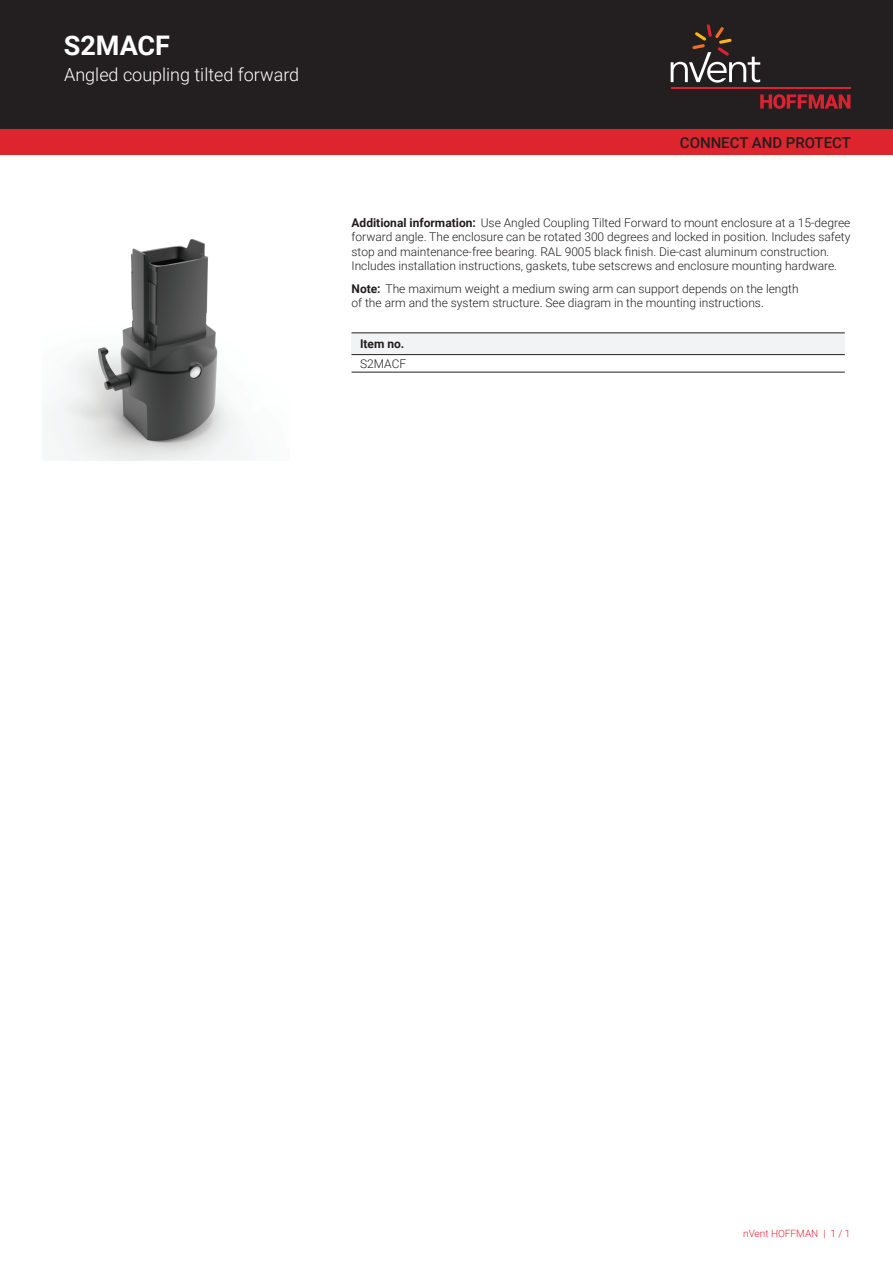
<style>
.page{position:relative;width:893px;height:1263px;background:#fff}
.page>*{position:absolute;margin:0;border:0;box-sizing:border-box;transform-origin:0 0}
.t1{font:700 27px "Roboto";color:#fff}
.t2{font:300 18px "Roboto";color:#fff}
.t3{font:500 15px "Roboto";color:#231f20}
.t4{font:300 12px/14.4px "Roboto";color:#231f20}
.t5{font:700 12px "Roboto";color:#231f20}
.t6{font:300 10.05px "Roboto";color:#de252e}
.s1{font-weight:700}
</style>
<div class="page">
<div style="left:0;top:0;width:893px;height:129px;background:#231f20"></div>
<svg style="left:760px;top:94px;width:90px;height:15px"></svg>
<hr style="left:671px;top:88px;width:179px;height:1px;background:#db2230">
<svg style="left:671px;top:24px;width:89px;height:59px"></svg>
<div style="left:0;top:129px;width:893px;height:26px;background:#de252e"></div>
<div style="left:351px;top:333px;width:494px;height:22px;background:#f2f3f4"></div>
<hr style="left:351px;top:333px;width:494px;height:1px;background:#231f20">
<hr style="left:351px;top:372px;width:494px;height:1px;background:#231f20">
<hr style="left:351px;top:354px;width:494px;height:1px;background:#231f20">
<img style="left:52px;top:239px;width:185px;height:221px">
<h1 class="t1" style="left:64px;top:27px;width:108px">S2MACF</h1>
<h2 class="t2" style="left:64px;top:62px;width:237px">Angled coupling tilted forward</h2>
<p class="t3" style="left:680px;top:132px;width:173px">CONNECT AND PROTECT</p>
<p class="t4" style="left:351px;top:215px;width:500px"><span class="s1">Additional information:</span> Use Angled Coupling Tilted Forward to mount enclosure at a 15-degree forward angle. The enclosure can be rotated 300 degrees and locked in position. Includes safety stop and maintenance-free bearing. RAL 9005 black finish. Die-cast aluminum construction.<br>Includes installation instructions, gaskets, tube setscrews and enclosure mounting hardware.</p>
<p class="t4" style="left:351px;top:281px;width:449px"><span class="s1">Note:</span> The maximum weight a medium swing arm can support depends on the length of the arm and the system structure. See diagram in the mounting instructions.</p>
<p class="t5" style="left:360px;top:336px;width:46px">Item no.</p>
<p class="t4" style="left:360px;top:356px;width:48px">S2MACF</p>
<p class="t6" style="left:743px;top:1226px;width:109px">nVent HOFFMAN | 1 / 1</p>
</div>
